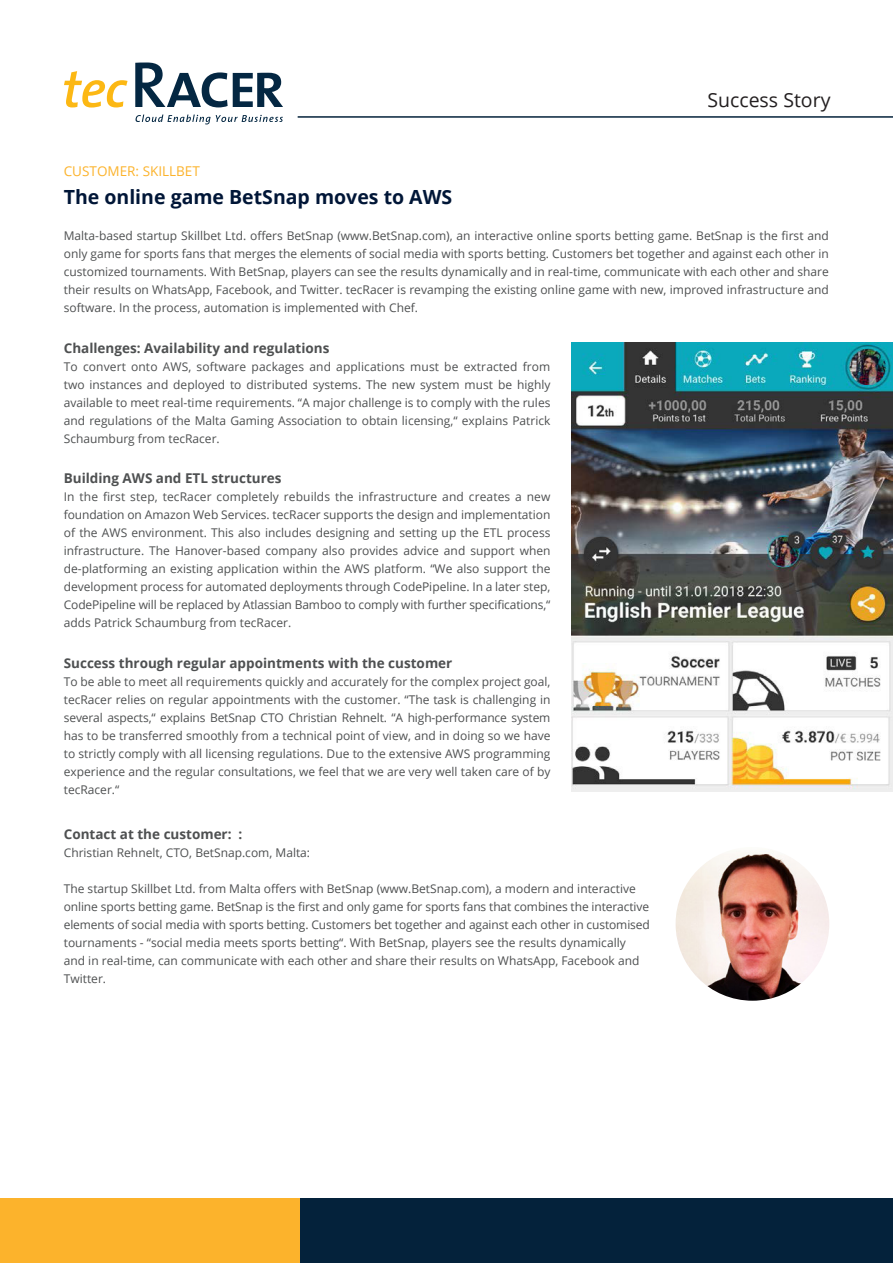
<style>
.page{position:relative;width:893px;height:1263px;background:#fff}
.page>*{position:absolute;margin:0;border:0;box-sizing:border-box;transform-origin:0 0}
.Copy{font:700 19.5px "Open Sans";color:#001637}
.t1{font:19.5px "Open Sans";color:#231f20}
.Copy-2{font:700 13.5px "Open Sans";color:#4e5051}
.t2{font:13.5px "Open Sans";color:#fcb32c}
.Copy-3{font:12px/18px "Open Sans";color:#4e5051;text-align:justify}
</style>
<div class="page">
<svg style="left:64px;top:71px;width:64px;height:37px"></svg>
<svg style="left:135px;top:63px;width:148px;height:44px"></svg>
<svg style="left:136px;top:115px;width:147px;height:9px"></svg>
<div style="left:0;top:1198px;width:301px;height:65px;background:#fcb32c"></div>
<div style="left:301px;top:1198px;width:592px;height:65px;background:#04223b"></div>
<hr style="left:298px;top:116px;width:595px;height:2px;background:#04223b">
<img style="left:676px;top:847px;width:153px;height:154px;border-radius:77px">
<img style="left:572px;top:342px;width:321px;height:450px">
<h1 class="t1" style="left:707px;top:87px;width:125px">Success Story</h1>
<p class="t2" style="left:64px;top:162px;width:138px">CUSTOMER: SKILLBET</p>
<p class="Copy" style="left:64px;top:183px;width:390px">The online game BetSnap moves to AWS</p>
<p class="Copy-3" style="left:64px;top:227px;width:767px">Malta-based startup Skillbet Ltd. offers BetSnap (www.BetSnap.com), an interactive online sports betting game. BetSnap is the first and only game for sports fans that merges the elements of social media with sports betting. Customers bet together and against each other in customized tournaments. With BetSnap, players can see the results dynamically and in real-time, communicate with each other and share their results on WhatsApp, Facebook, and Twitter. tecRacer is revamping the existing online game with new, improved infrastructure and software. In the process, automation is implemented with Chef.</p>
<p class="Copy-2" style="left:64px;top:338px;width:267px">Challenges: Availability and regulations</p>
<p class="Copy-3" style="left:64px;top:357px;width:488px">To convert onto AWS, software packages and applications must be extracted from two instances and deployed to distributed systems. The new system must be highly available to meet real-time requirements. “A major challenge is to comply with the rules and regulations of the Malta Gaming Association to obtain licensing,“ explains Patrick Schaumburg from tecRacer.</p>
<p class="Copy-2" style="left:64px;top:469px;width:219px">Building AWS and ETL structures</p>
<p class="Copy-3" style="left:64px;top:488px;width:488px">In the first step, tecRacer completely rebuilds the infrastructure and creates a new foundation on Amazon Web Services. tecRacer supports the design and implementation of the AWS environment. This also includes designing and setting up the ETL process infrastructure. The Hanover-based company also provides advice and support when de-platforming an existing application within the AWS platform. “We also support the development process for automated deployments through CodePipeline. In a later step, CodePipeline will be replaced by Atlassian Bamboo to comply with further specifications,“ adds Patrick Schaumburg from tecRacer.</p>
<p class="Copy-2" style="left:64px;top:653px;width:390px">Success through regular appointments with the customer</p>
<p class="Copy-3" style="left:64px;top:672px;width:488px">To be able to meet all requirements quickly and accurately for the complex project goal, tecRacer relies on regular appointments with the customer. “The task is challenging in several aspects,“ explains BetSnap CTO Christian Rehnelt. “A high-performance system has to be transferred smoothly from a technical point of view, and in doing so we have to strictly comply with all licensing regulations. Due to the extensive AWS programming experience and the regular consultations, we feel that we are very well taken care of by tecRacer.“</p>
<p class="Copy-2" style="left:64px;top:824px;width:180px">Contact at the customer: :</p>
<p class="Copy-3" style="left:64px;top:843px;width:248px">Christian Rehnelt, CTO, BetSnap.com, Malta:</p>
<p class="Copy-3" style="left:64px;top:879px;width:587px;text-align:left">The startup Skillbet Ltd. from Malta offers with BetSnap (www.BetSnap.com), a modern and interactive online sports betting game. BetSnap is the first and only game for sports fans that combines the interactive elements of social media with sports betting. Customers bet together and against each other in customised tournaments - “social media meets sports betting“. With BetSnap, players see the results dynamically and in real-time, can communicate with each other and share their results on WhatsApp, Facebook and Twitter.</p>
</div>
